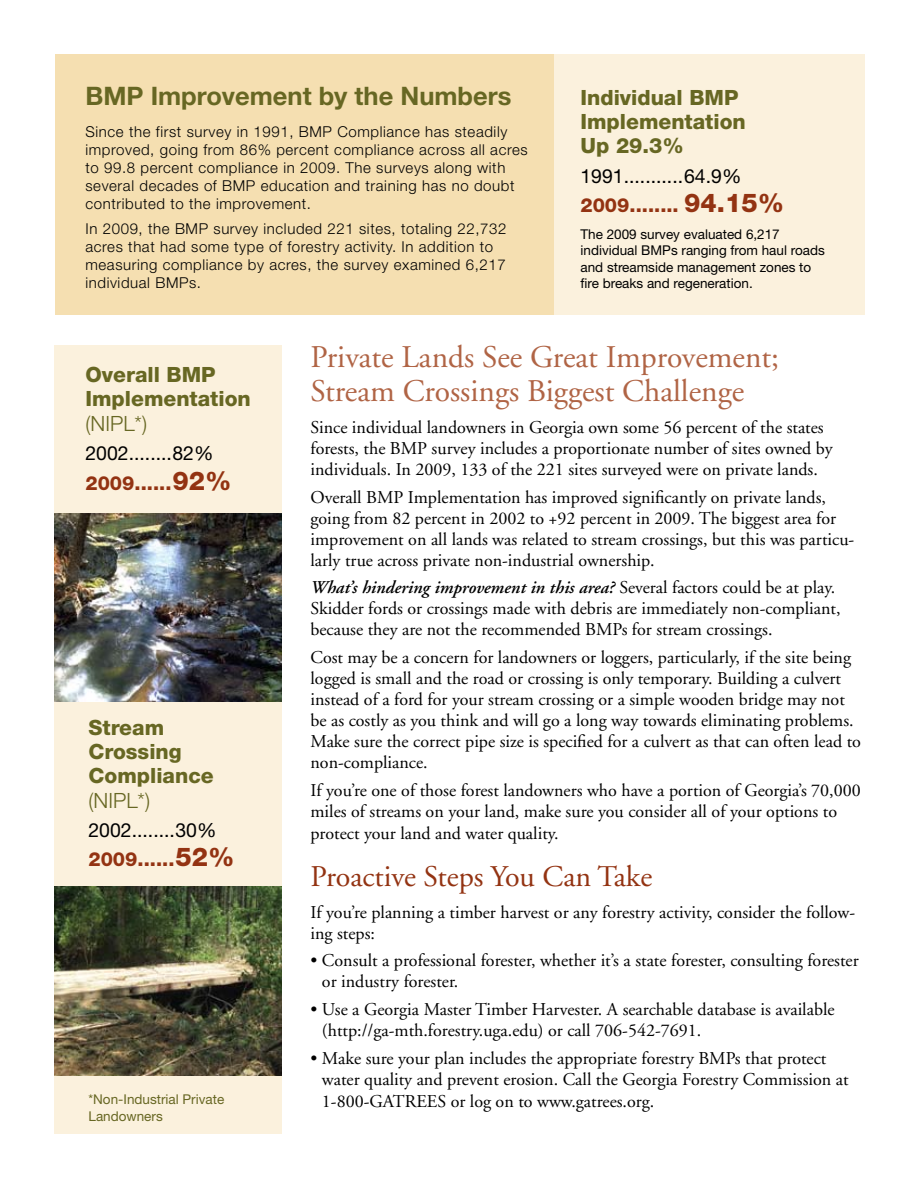
<style>
.page{position:relative;width:918px;height:1188px;background:#fff}
.page>*{position:absolute;margin:0;border:0;box-sizing:border-box;transform-origin:0 0}
.t1{font:31.5px/34.5px "Adobe Garamond";color:#b06445}
.t2{font:30px "Adobe Garamond";color:#933312}
.t3{font:700 25.5px "Helvetica Neue";color:#676723}
.t4{font:800 21px/24.3px "Helvetica Neue";color:#676723}
.t5{font:300 21px "Helvetica Neue";color:#676723}
.t6{font:19.5px/29.4px "Helvetica Neue";color:#000}
.t7{font:18px/21px "Adobe Garamond";color:#000}
.t8{font:300 15px/18px "Helvetica Neue";letter-spacing:.04em;color:#000}
.t9{font:13.5px/16.5px "Helvetica Neue";color:#000}
.t10{font:13.5px/16.5px "Helvetica Neue";color:#676723}
.s1{font-weight:800;color:#933312}
.s2{font-weight:800;font-size:25.95px;color:#933312}
.s3{font-weight:600;font-style:italic}
</style>
<div class="page">
<div style="left:54px;top:345px;width:228px;height:789px;background:#fbf1dd"></div>
<div style="left:454px;top:54px;width:411px;height:260px;background:#fbf1dd"></div>
<div style="left:55px;top:55px;width:499px;height:260px;background:#f5dfb1"></div>
<img style="left:54px;top:513px;width:228px;height:189px">
<img style="left:54px;top:886px;width:228px;height:190px">
<h3 class="t3" style="left:86px;top:81px;width:427px">BMP Improvement by the Numbers</h3>
<p class="t8" style="left:86px;top:122px;width:444px">Since the first survey in 1991, BMP Compliance has steadily improved, going from 86% percent compliance across all acres to 99.8 percent compliance in 2009. The surveys along with several decades of BMP education and training has no doubt contributed to the improvement.</p>
<p class="t8" style="left:86px;top:219px;width:423px">In 2009, the BMP survey included 221 sites, totaling 22,732 acres that had some type of forestry activity. In addition to measuring compliance by acres, the survey examined 6,217 individual BMPs.</p>
<p class="t4" style="left:580px;top:85px;width:167px">Individual BMP<br>Implementation<br>Up 29.3%</p>
<p class="t6" style="left:580px;top:161px;width:205px">1991...........64.9%<br><span class="s1">2009........</span> <span class="s2">94.15%</span></p>
<p class="t9" style="left:580px;top:225px;width:246px">The 2009 survey evaluated 6,217 individual BMPs ranging from haul roads and streamside management zones to fire breaks and regeneration.</p>
<p class="t4" style="left:86px;top:362px;width:167px">Overall BMP<br>Implementation</p>
<p class="t5" style="left:86px;top:410px;width:63px">(NIPL*)</p>
<p class="t6" style="left:86px;top:438px;width:148px">2002........82%<br><span class="s1">2009......</span><span class="s2">92%</span></p>
<p class="t4" style="left:88px;top:715px;width:127px">Stream<br>Crossing<br>Compliance</p>
<p class="t5" style="left:88px;top:787px;width:63px">(NIPL*)</p>
<p class="t6" style="left:88px;top:815px;width:148px">2002........30%<br><span class="s1">2009......</span><span class="s2">52%</span></p>
<p class="t10" style="left:88px;top:1091px;width:137px">*Non-Industrial Private<br>Landowners</p>
<h1 class="t1" style="left:310px;top:340px;width:470px">Private Lands See Great Improvement;<br>Stream Crossings Biggest Challenge</h1>
<p class="t7" style="left:310px;top:417px;width:524px">Since individual landowners in Georgia own some 56 percent of the states forests, the BMP survey includes a proportionate number of sites owned by individuals. In 2009, 133 of the 221 sites surveyed were on private lands.</p>
<p class="t7" style="left:310px;top:487px;width:545px">Overall BMP Implementation has improved significantly on private lands, going from 82 percent in 2002 to +92 percent in 2009. The biggest area for improvement on all lands was related to stream crossings, but this was particu&shy;larly true across private non-industrial ownership.</p>
<p class="t7" style="left:310px;top:578px;width:532px"><span class="s3">What’s hindering improvement in this area?</span> Several factors could be at play.<br>Skidder fords or crossings made with debris are immediately non-compliant, because they are not the recommended BMPs for stream crossings.</p>
<p class="t7" style="left:310px;top:647px;width:552px">Cost may be a concern for landowners or loggers, particularly, if the site being logged is small and the road or crossing is only temporary. Building a culvert instead of a ford for your stream crossing or a simple wooden bridge may not be as costly as you think and will go a long way towards eliminating problems.<br>Make sure the correct pipe size is specified for a culvert as that can often lead to non-compliance.</p>
<p class="t7" style="left:310px;top:780px;width:552px;line-height:21.8px">If you’re one of those forest landowners who have a portion of Georgia’s 70,000 miles of streams on your land, make sure you consider all of your options to protect your land and water quality.</p>
<h2 class="t2" style="left:310px;top:860px;width:343px">Proactive Steps You Can Take</h2>
<p class="t7" style="left:310px;top:902px;width:546px">If you’re planning a timber harvest or any forestry activity, consider the follow&shy;ing steps:</p>
<p class="t7" style="left:322px;top:951px;width:538px;text-indent:-11px">• Consult a professional forester, whether it’s a state forester, consulting forester or industry forester.</p>
<p class="t7" style="left:322px;top:999px;width:514px;text-indent:-11px">• Use a Georgia Master Timber Harvester. A searchable database is available (http://ga-mth.forestry.uga.edu) or call 706-542-7691.</p>
<p class="t7" style="left:322px;top:1048px;width:528px;line-height:21.8px;text-indent:-11px">• Make sure your plan includes the appropriate forestry BMPs that protect water quality and prevent erosion. Call the Georgia Forestry Commission at<br>1-800-GATREES or log on to www.gatrees.org.</p>
</div>
